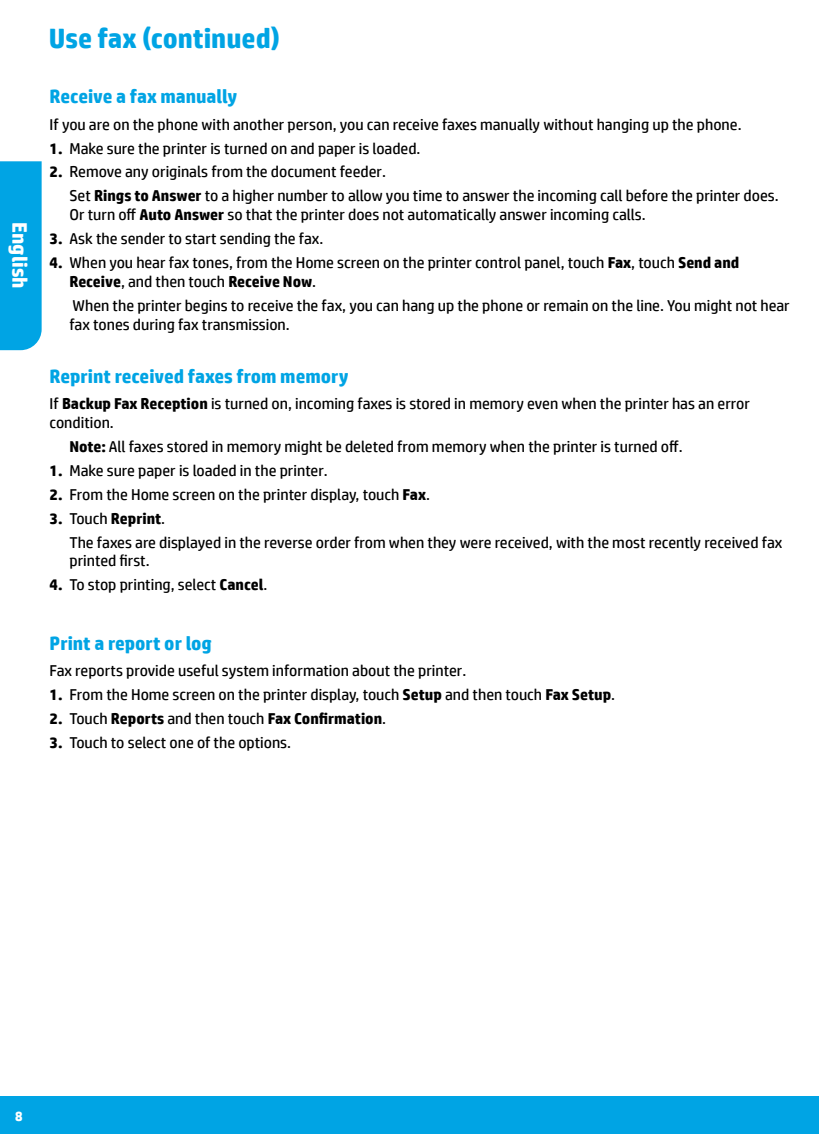
<style>
.page{position:relative;width:819px;height:1134px;background:#fff}
.page>*{position:absolute;margin:0;border:0;box-sizing:border-box;transform-origin:0 0}
.t1{font:700 28px "HP Simplified";color:#00a4e4}
.t2{font:700 21px "HP Simplified";color:#fff}
.t3{font:700 19.25px "HP Simplified";color:#00a4e4}
.t4{font:15.75px/18.9px "HP Simplified";color:#000}
.t5{font:700 15.75px "HP Simplified";color:#000}
.t6{font:700 14px "HP Simplified";color:#fff}
.s1{font-weight:700}
.s2{font-weight:400}
</style>
<div class="page">
<div style="left:0;top:161px;width:42px;height:189px;background:#00a4e4"></div>
<div style="left:0;top:1096px;width:819px;height:38px;background:#00a4e4"></div>
<h2 class="t2" style="left:33px;top:222px;width:68px;rotate:90deg">English</h2>
<h1 class="t1" style="left:49px;top:20px;width:233px">Use fax (continued)</h1>
<p class="t3" style="left:50px;top:84px;width:189px">Receive a fax manually</p>
<p class="t4" style="left:50px;top:115px;width:694px">If you are on the phone with another person, you can receive faxes manually without hanging up the phone.</p>
<p class="t4" style="left:50px;top:138px;width:372px"><span class="s1">1.</span> Make sure the printer is turned on and paper is loaded.</p>
<p class="t4" style="left:69px;top:160px;width:711px;line-height:23.8px;text-indent:-20px"><span class="s1">2.</span> Remove any originals from the document feeder.<br>Set <span class="s1">Rings to Answer</span> to a higher number to allow you time to answer the incoming call before the printer does.</p>
<p class="t4" style="left:69px;top:205px;width:578px">Or turn off <span class="s1">Auto Answer</span> so that the printer does not automatically answer incoming calls.</p>
<p class="t4" style="left:50px;top:229px;width:275px"><span class="s1">3.</span> Ask the sender to start sending the fax.</p>
<p class="t4" style="left:69px;top:253px;width:671px;text-indent:-20px"><span class="s1">4.</span> When you hear fax tones, from the Home screen on the printer control panel, touch <span class="s1">Fax</span>, touch <span class="s1">Send and<br>Receive</span>, and then touch <span class="s1">Receive Now</span>.</p>
<p class="t4" style="left:69px;top:296px;width:722px">When the printer begins to receive the fax, you can hang up the phone or remain on the line. You might not hear fax tones during fax transmission.</p>
<p class="t3" style="left:50px;top:364px;width:301px">Reprint received faxes from memory</p>
<p class="t4" style="left:50px;top:394px;width:702px">If <span class="s1">Backup Fax Reception</span> is turned on, incoming faxes is stored in memory even when the printer has an error condition.</p>
<p class="t4" style="left:69px;top:437px;width:615px"><span class="s1">Note:</span> All faxes stored in memory might be deleted from memory when the printer is turned off.</p>
<p class="t4" style="left:50px;top:461px;width:280px"><span class="s1">1.</span> Make sure paper is loaded in the printer.</p>
<p class="t4" style="left:50px;top:485px;width:382px"><span class="s1">2.</span> From the Home screen on the printer display, touch <span class="s1">Fax</span>.</p>
<p class="t4" style="left:69px;top:506px;width:714px;line-height:23.8px;text-indent:-20px"><span class="s1">3.</span> Touch <span class="s1">Reprint</span>.<br>The faxes are displayed in the reverse order from when they were received, with the most recently received fax</p>
<p class="t4" style="left:69px;top:551px;width:82px">printed first.</p>
<p class="t4" style="left:50px;top:575px;width:219px"><span class="s1">4.</span> To stop printing, select <span class="s1">Cancel</span>.</p>
<p class="t3" style="left:50px;top:631px;width:164px">Print a report or log</p>
<p class="t4" style="left:50px;top:661px;width:418px">Fax reports provide useful system information about the printer.</p>
<p class="t4" style="left:50px;top:685px;width:567px"><span class="s1">1.</span> From the Home screen on the printer display, touch <span class="s1">Setup</span> and then touch <span class="s1">Fax Setup</span>.</p>
<p class="t5" style="left:50px;top:708px;width:338px">2. <span class="s2">Touch</span> Reports <span class="s2">and then touch</span> Fax Confirmation<span class="s2">.</span></p>
<p class="t4" style="left:50px;top:733px;width:243px"><span class="s1">3.</span> Touch to select one of the options.</p>
<p class="t6" style="left:15px;top:1107px;width:9px">8</p>
</div>
